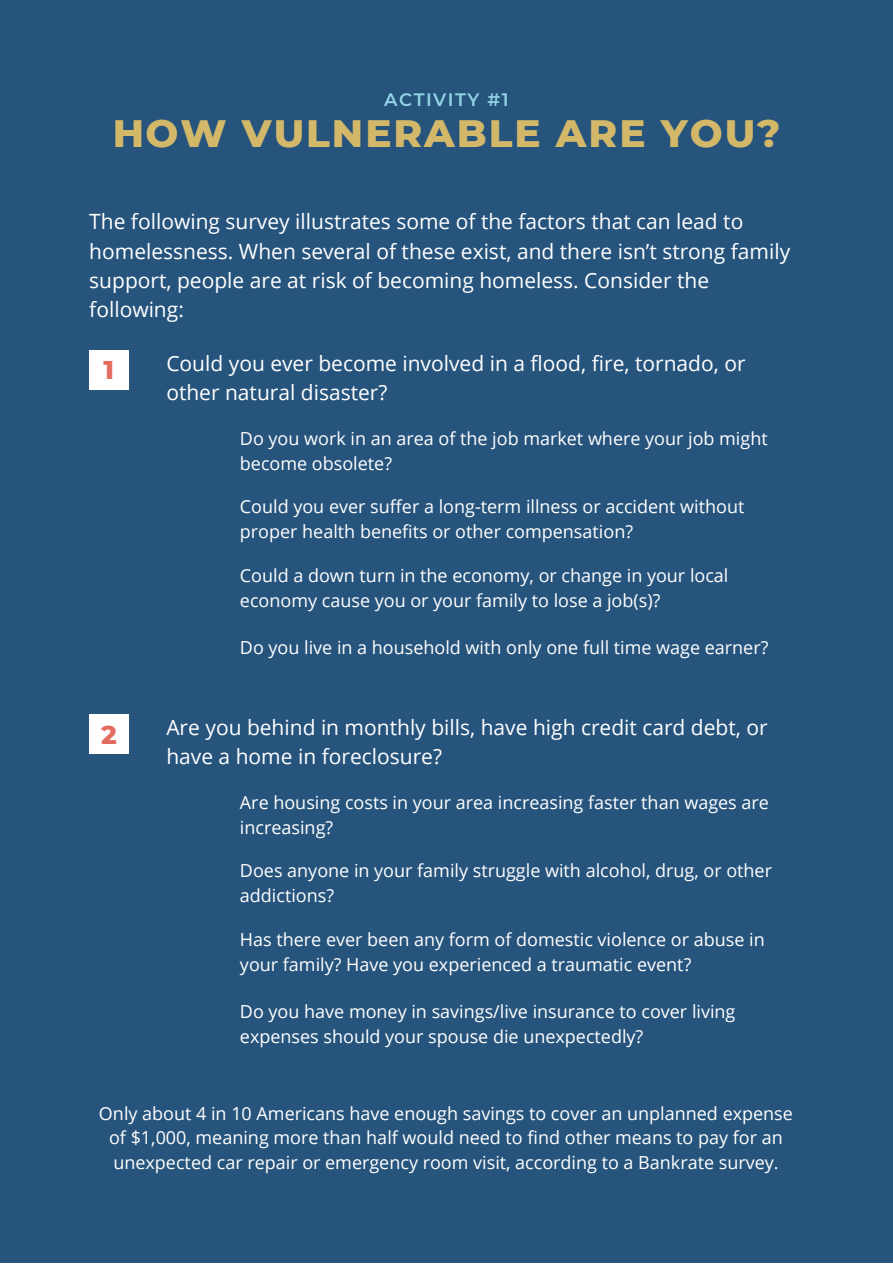
<style>
.page{position:relative;width:893px;height:1264px;background:#fff}
.page>*{position:absolute;margin:0;border:0;box-sizing:border-box;transform-origin:0 0}
.t1{font:800 39px "Montserrat";letter-spacing:.05em;color:#ffd166}
.t2{font:800 26.25px "Montserrat";color:#dc493a}
.t3{font:21px/29.2px "Open Sans";color:#fff}
.t4{font:18px/24.8px "Open Sans";color:#fff}
.t5{font:600 18px "Montserrat";letter-spacing:.085em;color:#92d5e6}
</style>
<div class="page">
<div style="left:0;top:0;width:892px;height:1262px;background:#26547c"></div>
<div style="left:89px;top:350px;width:40px;height:40px;background:#fff"></div>
<div style="left:89px;top:714px;width:40px;height:40px;background:#fff"></div>
<p class="t5" style="left:384px;top:88px;width:126px">ACTIVITY #1</p>
<h1 class="t1" style="left:112px;top:110px;width:669px">HOW VULNERABLE ARE YOU?</h1>
<p class="t3" style="left:89px;top:207px;width:702px">The following survey illustrates some of the factors that can lead to homelessness. When several of these exist, and there isn’t strong family support, people are at risk of becoming homeless. Consider the following:</p>
<h2 class="t2" style="left:104px;top:354px;width:12px">1</h2>
<p class="t3" style="left:166px;top:348px;width:580px">Could you ever become involved in a flood, fire, tornado, or other natural disaster?</p>
<p class="t4" style="left:240px;top:425px;width:529px">Do you work in an area of the job market where your job might become obsolete?</p>
<p class="t4" style="left:240px;top:493px;width:506px">Could you ever suffer a long-term illness or accident without proper health benefits or other compensation?</p>
<p class="t4" style="left:240px;top:562px;width:490px">Could a down turn in the economy, or change in your local economy cause you or your family to lose a job(s)?</p>
<p class="t4" style="left:240px;top:634px;width:530px">Do you live in a household with only one full time wage earner?</p>
<h2 class="t2" style="left:101px;top:718px;width:17px">2</h2>
<p class="t3" style="left:166px;top:712px;width:602px">Are you behind in monthly bills, have high credit card debt, or have a home in foreclosure?</p>
<p class="t4" style="left:240px;top:789px;width:530px">Are housing costs in your area increasing faster than wages are increasing?</p>
<p class="t4" style="left:240px;top:857px;width:533px">Does anyone in your family struggle with alcohol, drug, or other addictions?</p>
<p class="t4" style="left:240px;top:927px;width:526px">Has there ever been any form of domestic violence or abuse in your family? Have you experienced a traumatic event?</p>
<p class="t4" style="left:240px;top:998px;width:497px">Do you have money in savings/live insurance to cover living expenses should your spouse die unexpectedly?</p>
<p class="t4" style="left:99px;top:1100px;width:695px;text-align:center">Only about 4 in 10 Americans have enough savings to cover an unplanned expense of $1,000, meaning more than half would need to find other means to pay for an unexpected car repair or emergency room visit, according to a Bankrate survey.</p>
</div>
